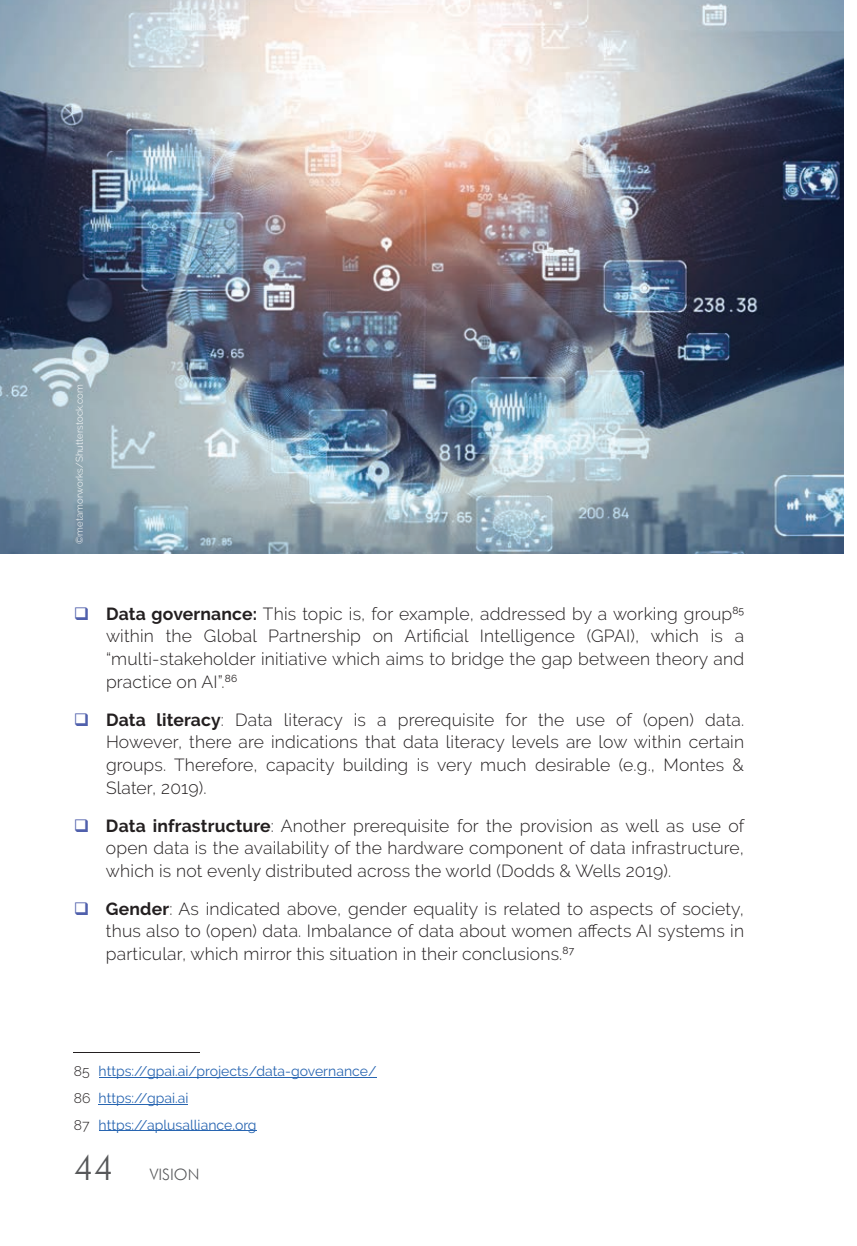
<style>
.page{position:relative;width:857px;height:1246px;background:#fff}
.page>*{position:absolute;margin:0;border:0;box-sizing:border-box;transform-origin:0 0}
.t1{font:300 35px "Futura BT";color:#57585a}
.t2{font:300 17.5px/22.8px "Raleway";letter-spacing:.01em;color:#231f20;text-align:justify}
.t3{font:300 15.75px "Futura BT";color:#57585a}
.t4{font:14px/26.8px "Raleway";color:#2865b1}
.t5{font:300 9.62px "Raleway";letter-spacing:.01em;color:#fff}
.s1{color:#5060ac}
.s2{font-weight:700}
.s3{font-weight:300;color:#231f20}
</style>
<div class="page">
<img style="left:0;top:0;width:841px;height:554px">
<hr style="left:74px;top:1052px;width:126px;height:1px;background:#231f20">
<hr style="left:98px;top:1077px;width:278px;height:1px;background:#2865b1">
<hr style="left:98px;top:1104px;width:90px;height:1px;background:#2865b1">
<hr style="left:98px;top:1130px;width:158px;height:1px;background:#2865b1">
<svg style="left:841px;top:0;width:3px;height:554px;background:#3c516b"></svg>
<p class="t5" style="left:74px;top:544px;width:161px;rotate:-90deg">©metamorworks/Shutterstock.com</p>
<p class="t2" style="left:106px;top:602px;width:639px;text-indent:-32px"><span class="s1">❑</span> <span class="s2">Data governance:</span> This topic is, for example, addressed by a working group<sup>85 </sup>within the Global Partnership on Artificial Intelligence (GPAI), which is a “multi-stakeholder initiative which aims to bridge the gap between theory and practice on AI”.<sup>86</sup></p>
<p class="t2" style="left:106px;top:708px;width:639px;text-indent:-32px"><span class="s1">❑</span> <span class="s2">Data literacy</span>: Data literacy is a prerequisite for the use of (open) data.<br>However, there are indications that data literacy levels are low within certain groups. Therefore, capacity building is very much desirable (e.g., Montes &amp; Slater, 2019).</p>
<p class="t2" style="left:106px;top:814px;width:639px;text-indent:-32px"><span class="s1">❑</span> <span class="s2">Data infrastructure</span>: Another prerequisite for the provision as well as use of open data is the availability of the hardware component of data infrastructure, which is not evenly distributed across the world (Dodds &amp; Wells 2019).</p>
<p class="t2" style="left:106px;top:897px;width:639px;text-indent:-32px"><span class="s1">❑</span> <span class="s2">Gender</span>: As indicated above, gender equality is related to aspects of society, thus also to (open) data. Imbalance of data about women affects AI systems in particular, which mirror this situation in their conclusions.<sup>87</sup></p>
<p class="t4" style="left:74px;top:1058px;width:304px"><span class="s3">85</span> https://gpai.ai/projects/data-governance/<br><span class="s3">86</span> https://gpai.ai<br><span class="s3">87</span> https://aplusalliance.org</p>
<h1 class="t1" style="left:74px;top:1146px;width:42px">44</h1>
<p class="t3" style="left:150px;top:1165px;width:51px">VISION</p>
</div>
